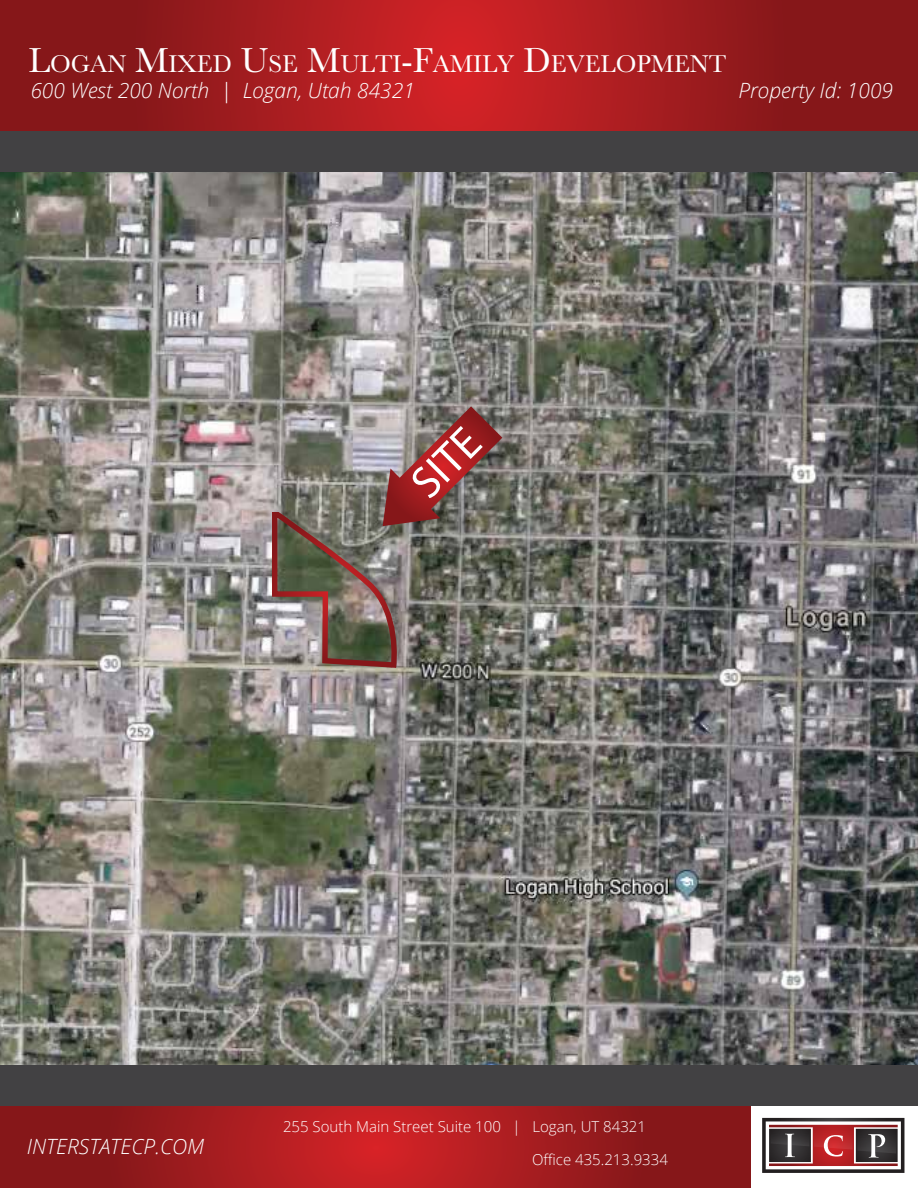
<style>
.page{position:relative;width:918px;height:1188px;background:#fff}
.page>*{position:absolute;margin:0;border:0;box-sizing:border-box;transform-origin:0 0}
.t1{font:45px "Myriad Pro";color:#fff}
.t2{font:25.2px "Baskerville";color:#fff}
.t3{font:italic 300 21px "Open Sans";color:#fff}
.t4{font:300 15px/32.5px "Open Sans";color:#fff}
.s1{font-size:36px}
</style>
<div class="page">
<img style="left:0;top:83px;width:918px;height:1013px">
<svg style="left:1px;top:1105px;width:750px;height:83px;background:#a01c1e"></svg>
<svg style="left:1px;top:0;width:917px;height:131px;background:#a11b1e"></svg>
<svg style="left:762px;top:1118px;width:142px;height:55px"></svg>
<div style="left:1px;top:1065px;width:917px;height:40px;background:#424143"></div>
<div style="left:1px;top:131px;width:917px;height:40px;background:#424143"></div>
<svg style="left:269px;top:406px;width:233px;height:265px;background:#826f68"></svg>
<p class="t2" style="left:28px;top:48px;width:699px"><span class="s1">L</span>OGAN <span class="s1">M</span>IXED <span class="s1">U</span>SE <span class="s1">M</span>ULTI<span class="s1">-F</span>AMILY <span class="s1">D</span>EVELOPMENT</p>
<p class="t3" style="left:30px;top:76px;width:386px">600 West 200 North | Logan, Utah 84321</p>
<p class="t3" style="left:738px;top:76px;width:156px">Property Id: 1009</p>
<h1 class="t1" style="left:399px;top:470px;width:79px;rotate:-45deg">SITE</h1>
<p class="t3" style="left:27px;top:1132px;width:179px">INTERSTATECP.COM</p>
<p class="t4" style="left:532px;top:1110px;width:137px;text-indent:-249px">255 South Main Street Suite 100 | Logan, UT 84321<br>Office 435.213.9334</p>
</div>
